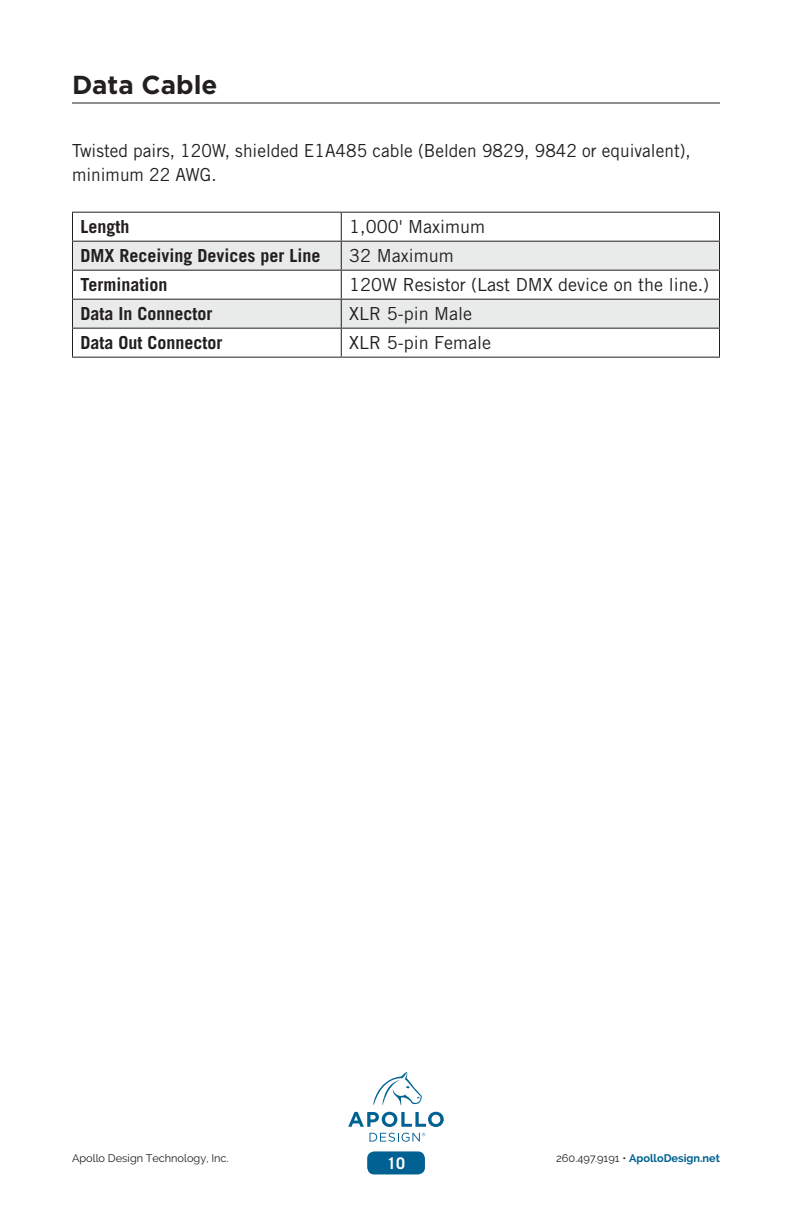
<style>
.page{position:relative;width:792px;height:1224px;background:#fff}
.page>*{position:absolute;margin:0;border:0;box-sizing:border-box;transform-origin:0 0}
.t1{font:700 26px "Gotham";color:#231f20}
.t2{font:18px "Trade Gothic LT Std";color:#231f20}
.t3{font:18px/24px "Trade Gothic LT Std";color:#231f20;scale:.96 1}
.t4{font:700 18px "Trade Gothic LT Std";color:#231f20}
.t5{font:700 16px "Trade Gothic LT Std";color:#fff}
.t6{font:700 11px "Raleway";color:#006192}
.t7{font:11px "Raleway";color:#231f20}
.s1{font-weight:400;color:#231f20}
</style>
<div class="page">
<div style="left:367px;top:1151px;width:58px;height:23px;background:#006192;border-radius:7px"></div>
<svg style="left:348px;top:1112px;width:96px;height:15px"></svg>
<svg style="left:373px;top:1072px;width:49px;height:34px"></svg>
<svg style="left:369px;top:1133px;width:56px;height:9px"></svg>
<svg style="left:73px;top:213px;width:646px;height:144px"></svg>
<svg style="left:73px;top:242px;width:646px;height:86px;fill:#e9eaea"></svg>
<hr style="left:72px;top:212px;width:269px;height:1px;background:#231f20">
<hr style="left:341px;top:212px;width:379px;height:1px;background:#231f20">
<hr style="left:72px;top:241px;width:269px;height:1px;background:#231f20">
<hr style="left:341px;top:241px;width:379px;height:1px;background:#231f20">
<hr style="left:72px;top:270px;width:269px;height:1px;background:#231f20">
<hr style="left:341px;top:270px;width:379px;height:1px;background:#231f20">
<hr style="left:72px;top:299px;width:269px;height:1px;background:#231f20">
<hr style="left:341px;top:299px;width:379px;height:1px;background:#231f20">
<hr style="left:72px;top:328px;width:269px;height:1px;background:#231f20">
<svg style="left:72px;top:213px;width:1px;height:144px"></svg>
<hr style="left:341px;top:328px;width:379px;height:1px;background:#231f20">
<svg style="left:341px;top:213px;width:1px;height:144px"></svg>
<svg style="left:719px;top:213px;width:1px;height:144px"></svg>
<hr style="left:72px;top:357px;width:269px;height:1px;background:#231f20">
<hr style="left:341px;top:357px;width:379px;height:1px;background:#231f20">
<hr style="left:72px;top:103px;width:648px;height:1px;background:#231f20">
<h1 class="t1" style="left:72px;top:69px;width:147px">Data Cable</h1>
<p class="t3" style="left:72px;top:138px;width:646px">Twisted pairs, 120W, shielded E1A485 cable (Belden 9829, 9842 or equivalent), minimum 22 AWG.</p>
<p class="t4" style="left:80px;top:216px;width:50px">Length</p>
<p class="t2" style="left:349px;top:216px;width:137px">1,000' Maximum</p>
<p class="t4" style="left:80px;top:245px;width:242px">DMX Receiving Devices per Line</p>
<p class="t2" style="left:349px;top:245px;width:106px">32 Maximum</p>
<p class="t4" style="left:80px;top:274px;width:89px">Termination</p>
<p class="t2" style="left:349px;top:274px;width:361px">120W Resistor (Last DMX device on the line.)</p>
<p class="t4" style="left:80px;top:303px;width:134px">Data In Connector</p>
<p class="t2" style="left:349px;top:303px;width:125px">XLR 5-pin Male</p>
<p class="t4" style="left:80px;top:332px;width:144px">Data Out Connector</p>
<p class="t2" style="left:349px;top:332px;width:144px">XLR 5-pin Female</p>
<p class="t7" style="left:72px;top:1152px;width:158px">Apollo Design Technology, Inc.</p>
<p class="t6" style="left:556px;top:1152px;width:165px"><span class="s1">260.497.9191 •</span> ApolloDesign.net</p>
<p class="t5" style="left:387px;top:1153px;width:19px">10</p>
</div>
